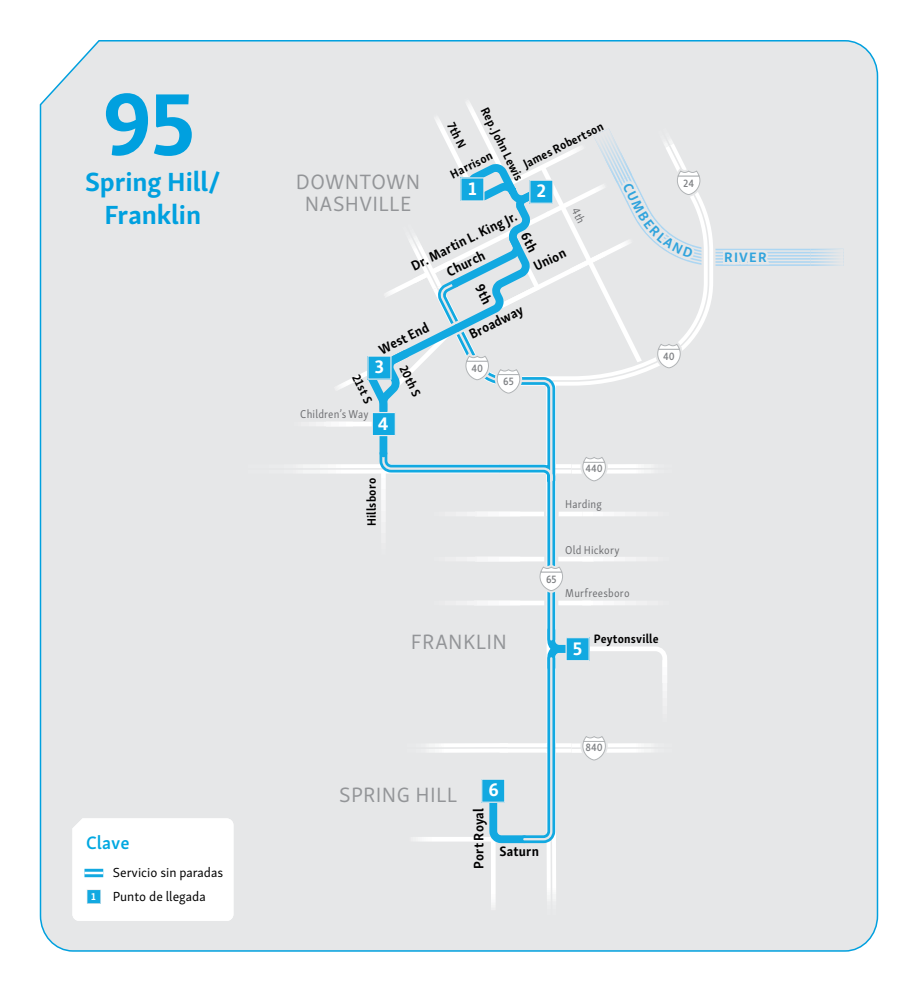
<style>
.page{position:relative;width:918px;height:993px;background:#fff}
.page>*{position:absolute;margin:0;border:0;box-sizing:border-box;transform-origin:0 0}
.t1{font:700 90px "Skolar Sans Latn";color:#00a0df}
.t2{font:700 27px/32.4px "Skolar Sans Latn";letter-spacing:-.005em;color:#00a0df;text-align:center}
.t3{font:21.3px/22.5px "Skolar Sans Latn";letter-spacing:.02em;color:#939598;text-align:center}
.t4{font:700 18.75px "Skolar Sans Latn";color:#fff}
.t5{font:600 18.45px "Skolar Sans Latn";color:#01a8e1}
.t6{font:700 14.1px "Skolar Sans Latn Cn";letter-spacing:.01em;color:#000}
.t7{font:700 14.1px "Skolar Sans Latn";letter-spacing:.085em;color:#31a4dd}
.t8{font:13.5px/23.5px "Skolar Sans Latn";color:#000}
.t9{font:700 12.45px "Skolar Sans Latn Cn";letter-spacing:.015em;color:#000}
.t10{font:11.7px "Skolar Sans Latn Cn";letter-spacing:.015em;color:#6d6e71}
.t11{font:600 10.95px "Skolar Sans Latn Cn";color:#808285}
.t12{font:700 10.2px "Skolar Sans Latn";color:#fff}
</style>
<div class="page">
<div style="left:39px;top:40px;width:840px;height:912px;background:#e6e7e8"></div>
<svg style="left:72px;top:818px;width:161px;height:102px"></svg>
<svg style="left:84px;top:868px;width:19px;height:9px"></svg>
<hr style="left:84px;top:871px;width:19px;height:3px;background:#fff">
<svg style="left:248px;top:98px;width:596px;height:494px;background:#e0e5e8"></svg>
<h1 class="t1" style="left:103px;top:51px;width:94px">95</h1>
<h2 class="t2" style="left:85px;top:163px;width:137px">Spring Hill/<br>Franklin</h2>
<h3 class="t5" style="left:86px;top:828px;width:45px">Clave</h3>
<p class="t8" style="left:113px;top:859px;width:112px">Servicio sin paradas<br>Punto de llegada</p>
<h3 class="t5" style="left:86px;top:828px;width:69px">M p Key</h3>
<p class="t8" style="left:113px;top:859px;width:96px">Non-st p service<br>Timepoint</p>
<p class="t12" style="left:91px;top:888px;width:6px">1</p>
<h3 class="t3" style="left:296px;top:168px;width:126px">DOWNTOWN<br>NASHVILLE</h3>
<p class="t9" style="left:494px;top:103px;width:82px;rotate:64deg">Rep. John Lewis</p>
<p class="t9" style="left:459px;top:118px;width:27px;rotate:63deg">7th N</p>
<p class="t9" style="left:519px;top:155px;width:89px;rotate:-26deg">Jam es Robertson</p>
<p class="t9" style="left:447px;top:166px;width:47px;rotate:-26deg">Harrison</p>
<h3 class="t4" style="left:468px;top:173px;width:10px">1</h3>
<h3 class="t4" style="left:537px;top:176px;width:11px">2</h3>
<p class="t6" style="left:407px;top:256px;width:117px;rotate:-26deg">Dr. Martin L. King Jr.</p>
<p class="t6" style="left:465px;top:325px;width:60px;rotate:-27deg">Broadway</p>
<p class="t6" style="left:442px;top:262px;width:43px;rotate:-26deg">Church</p>
<p class="t6" style="left:529px;top:257px;width:36px;rotate:-26deg">Union</p>
<p class="t6" style="left:375px;top:340px;width:56px;rotate:-27deg">West End</p>
<h3 class="t4" style="left:375px;top:351px;width:11px">3</h3>
<p class="t9" style="left:365px;top:370px;width:32px;rotate:64deg">21st S</p>
<p class="t9" style="left:412px;top:361px;width:35px;rotate:64deg">20th S</p>
<p class="t10" style="left:300px;top:405px;width:70px">Children’s Way</p>
<h3 class="t4" style="left:378px;top:408px;width:12px">4</h3>
<p class="t9" style="left:362px;top:526px;width:50px;rotate:-90deg">Hillsboro</p>
<p class="t11" style="left:471px;top:359px;width:13px">40</p>
<p class="t11" style="left:503px;top:373px;width:12px">65</p>
<p class="t11" style="left:585px;top:459px;width:19px">440</p>
<p class="t10" style="left:565px;top:495px;width:38px">Harding</p>
<p class="t11" style="left:546px;top:570px;width:12px">65</p>
<p class="t10" style="left:565px;top:540px;width:56px">Old Hickory</p>
<p class="t10" style="left:565px;top:584px;width:66px">Murfreesboro</p>
<p class="t11" style="left:683px;top:174px;width:12px">24</p>
<p class="t11" style="left:663px;top:347px;width:13px">40</p>
<h3 class="t3" style="left:411px;top:628px;width:98px">FRANKLIN</h3>
<h3 class="t4" style="left:573px;top:633px;width:11px">5</h3>
<p class="t9" style="left:594px;top:628px;width:66px">Peytonsville</p>
<p class="t7" style="left:724px;top:246px;width:44px">RIVER</p>
<h3 class="t3" style="left:339px;top:781px;width:119px">SPRING HILL</h3>
<h3 class="t4" style="left:488px;top:774px;width:12px">6</h3>
<p class="t6" style="left:467px;top:868px;width:62px;rotate:-90deg">Port Royal</p>
<p class="t6" style="left:500px;top:840px;width:41px">Saturn</p>
<p class="t11" style="left:585px;top:738px;width:19px">840</p>
</div>
